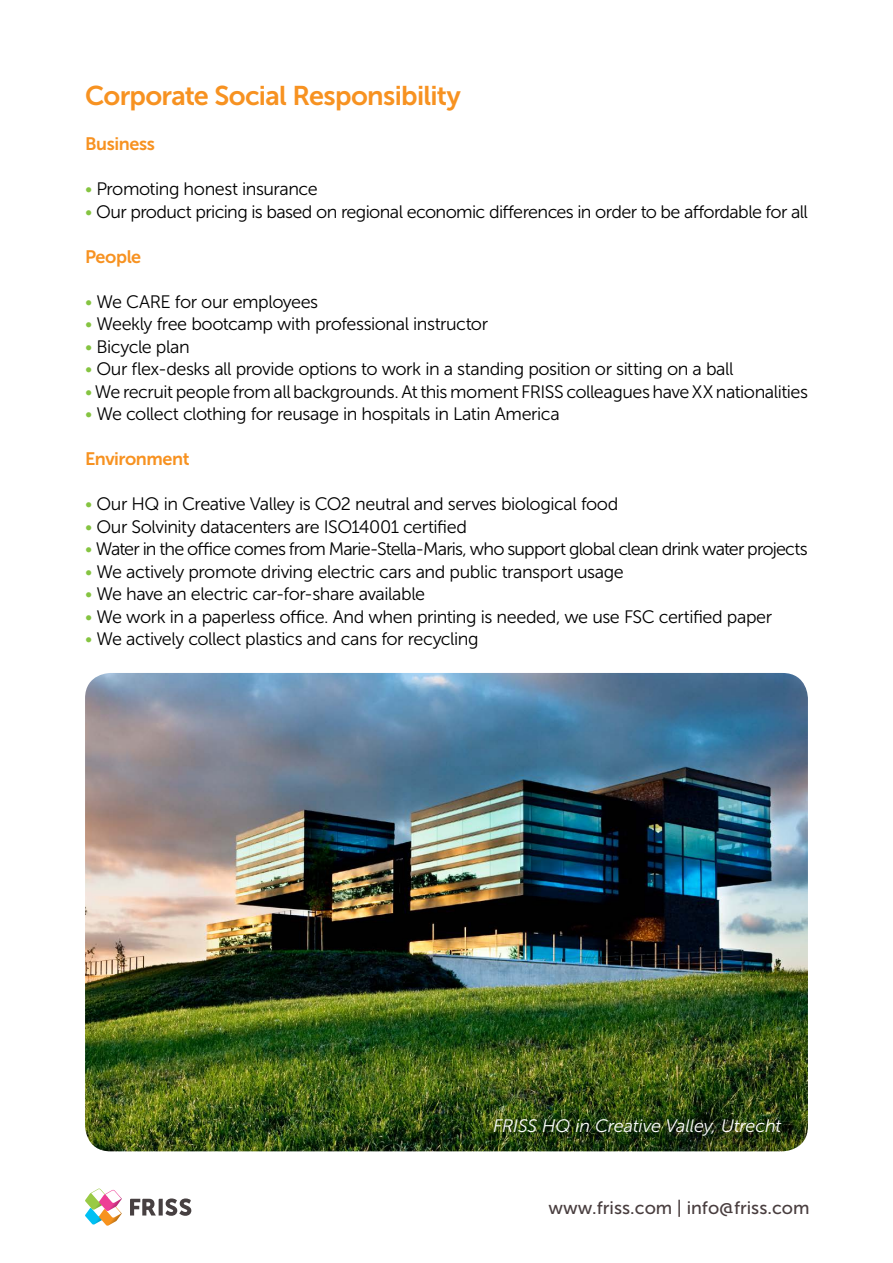
<style>
.page{position:relative;width:893px;height:1263px;background:#fff}
.page>*{position:absolute;margin:0;border:0;box-sizing:border-box;transform-origin:0 0}
.t1{font:27px "Museo Sans 700";letter-spacing:-.025em;color:#f79221}
.t2{font:18px "Museo Sans 300";letter-spacing:-.03em;color:#000}
.t3{font:italic 18px "Museo Sans 300";letter-spacing:-.01em;color:#fff}
.t4{font:18px "Museo Sans 500";color:#493e3f}
.t5{font:18px "Museo Sans 700";letter-spacing:-.025em;color:#f79221}
.s1{color:#85c441}
</style>
<div class="page">
<svg style="left:130px;top:1198px;width:61px;height:18px"></svg>
<svg style="left:85px;top:1188px;width:37px;height:38px"></svg>
<img style="left:85px;top:673px;width:723px;height:478px">
<h1 class="t1" style="left:85px;top:81px;width:377px">Corporate Social Responsibility</h1>
<p class="t5" style="left:85px;top:134px;width:71px">Business</p>
<p class="t2" style="left:85px;top:179px;width:234px"><span class="s1">•</span> Promoting honest insurance</p>
<p class="t2" style="left:85px;top:202px;width:724px"><span class="s1">•</span> Our product pricing is based on regional economic differences in order to be affordable for all</p>
<p class="t5" style="left:85px;top:247px;width:58px">People</p>
<p class="t2" style="left:85px;top:292px;width:235px"><span class="s1">•</span> We CARE for our employees</p>
<p class="t2" style="left:85px;top:314px;width:405px"><span class="s1">•</span> Weekly free bootcamp with professional instructor</p>
<p class="t2" style="left:85px;top:337px;width:106px"><span class="s1">•</span> Bicycle plan</p>
<p class="t2" style="left:85px;top:359px;width:650px"><span class="s1">•</span> Our flex-desks all provide options to work in a standing position or sitting on a ball</p>
<p class="t2" style="left:85px;top:382px;width:724px"><span class="s1">•</span> We recruit people from all backgrounds. At this moment FRISS colleagues have XX nationalities</p>
<p class="t2" style="left:85px;top:404px;width:476px"><span class="s1">•</span> We collect clothing for reusage in hospitals in Latin America</p>
<p class="t5" style="left:85px;top:449px;width:106px">Environment</p>
<p class="t2" style="left:85px;top:494px;width:535px"><span class="s1">•</span> Our HQ in Creative Valley is CO2 neutral and serves biological food</p>
<p class="t2" style="left:85px;top:517px;width:383px"><span class="s1">•</span> Our Solvinity datacenters are ISO14001 certified</p>
<p class="t2" style="left:85px;top:539px;width:724px"><span class="s1">•</span> Water in the office comes from Marie-Stella-Maris, who support global clean drink water projects</p>
<p class="t2" style="left:85px;top:562px;width:540px"><span class="s1">•</span> We actively promote driving electric cars and public transport usage</p>
<p class="t2" style="left:85px;top:584px;width:342px"><span class="s1">•</span> We have an electric car-for-share available</p>
<p class="t2" style="left:85px;top:607px;width:689px"><span class="s1">•</span> We work in a paperless office. And when printing is needed, we use FSC certified paper</p>
<p class="t2" style="left:85px;top:629px;width:395px"><span class="s1">•</span> We actively collect plastics and cans for recycling</p>
<p class="t3" style="left:493px;top:1116px;width:290px">FRISS HQ in Creative Valley, Utrecht</p>
<p class="t4" style="left:549px;top:1198px;width:262px">www.friss.com | info@friss.com</p>
</div>
